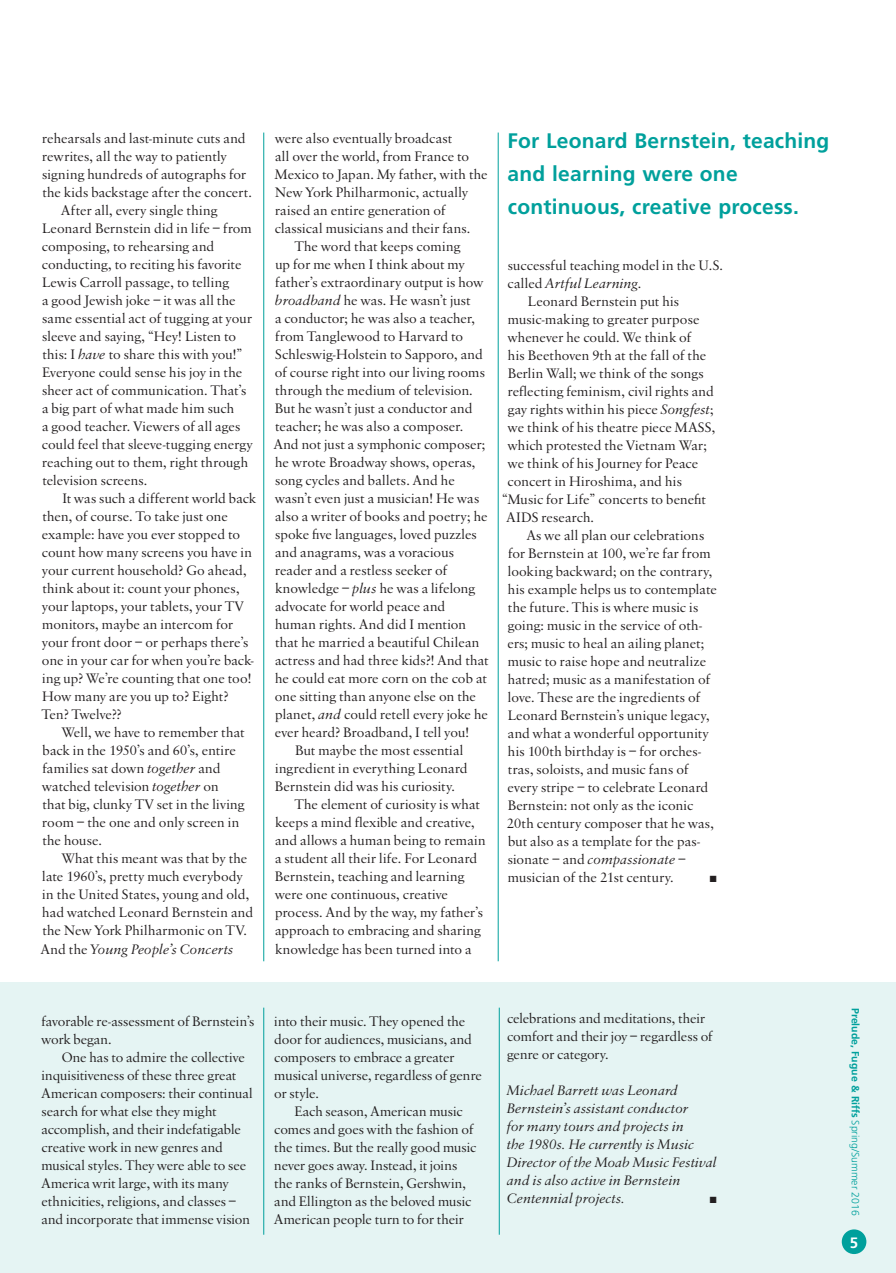
<style>
.page{position:relative;width:896px;height:1273px;background:#fff}
.page>*{position:absolute;margin:0;border:0;box-sizing:border-box;transform-origin:0 0}
.body_1{font:700 21px/33px "Frutiger";letter-spacing:.01em;color:#00a09c}
.t1{font:700 15px "Frutiger";color:#fff}
.body_1-2{font:14.25px/18px "Sabon Rmn";letter-spacing:.01em;color:#231f20}
.body_1-3{font:14.25px/18px "Sabon Itl";letter-spacing:.015em;color:#231f20}
.page_heads{font:700 10.5px "Frutiger";color:#00a09c}
.body_1-4{font:9px "Zapf Dingbats ITC";color:#231f20}
.s1{font-family:"Sabon Itl"}
.s2{font-weight:300}
</style>
<div class="page">
<div style="left:0;top:981px;width:896px;height:291px;background:#e5f4f3"></div>
<div style="left:841px;top:1229px;width:25px;height:24px;background:#00a09c;border-radius:50%"></div>
<hr style="left:263px;top:132px;width:1px;height:829px;background:#00a09c">
<hr style="left:498px;top:132px;width:1px;height:829px;background:#00a09c">
<hr style="left:263px;top:1007px;width:1px;height:227px;background:#00a09c">
<hr style="left:499px;top:1007px;width:1px;height:227px;background:#00a09c">
<p class="body_1-2" style="left:42px;top:130px;width:211px">rehearsals and last-minute cuts and rewrites, all the way to patiently signing hundreds of autographs for the kids backstage after the concert.</p>
<p class="body_1-2" style="left:42px;top:202px;width:212px;text-indent:19px">After all, every single thing Leonard Bernstein did in life – from composing, to rehearsing and conducting, to reciting his favorite Lewis Carroll passage, to telling<br>a good Jewish joke – it was all the same essential act of tugging at your sleeve and saying, “Hey! Listen to this: I <span class="s1">have</span> to share this with you!” Everyone could sense his joy in the sheer act of communication. That’s a big part of what made him such<br>a good teacher. Viewers of all ages could feel that sleeve-tugging energy reaching out to them, right through television screens.</p>
<p class="body_1-2" style="left:42px;top:490px;width:216px;text-indent:21px">It was such a different world back then, of course. To take just one example: have you ever stopped to count how many screens you have in your current household? Go ahead, think about it: count your phones, your laptops, your tablets, your TV monitors, maybe an intercom for your front door – or perhaps there’s one in your car for when you’re back&shy;ing up? We’re counting that one too!<br>How many are you up to? Eight?<br>Ten? Twelve??</p>
<p class="body_1-2" style="left:42px;top:724px;width:204px;text-indent:19px">Well, we have to remember that back in the 1950’s and 60’s, entire families sat down <span class="s1">together</span> and watched television <span class="s1">together</span> on that big, clunky TV set in the living room – the one and only screen in the house.</p>
<p class="body_1-2" style="left:41px;top:850px;width:214px;text-indent:21px">What this meant was that by the late 1960’s, pretty much everybody in the United States, young and old, had watched Leonard Bernstein and the New York Philharmonic on TV.<br>And the <span class="s1">Young People’s Concerts</span></p>
<p class="body_1-2" style="left:275px;top:130px;width:214px">were also eventually broadcast<br>all over the world, from France to Mexico to Japan. My father, with the New York Philharmonic, actually raised an entire generation of classical musicians and their fans.</p>
<p class="body_1-2" style="left:274px;top:238px;width:216px;text-indent:21px">The word that keeps coming<br>up for me when I think about my father’s extraordinary output is how <span class="s1">broadband</span> he was. He wasn’t just<br>a conductor; he was also a teacher, from Tanglewood to Harvard to Schleswig-Holstein to Sapporo, and of course right into our living rooms through the medium of television.<br>But he wasn’t just a conductor and teacher; he was also a composer.<br>And not just a symphonic composer; he wrote Broadway shows, operas, song cycles and ballets. And he wasn’t even just a musician! He was also a writer of books and poetry; he spoke five languages, loved puzzles and anagrams, was a voracious reader and a restless seeker of knowledge – <span class="s1">plus</span> he was a lifelong advocate for world peace and<br>human rights. And did I mention that he married a beautiful Chilean actress and had three kids?! And that he could eat more corn on the cob at one sitting than anyone else on the planet, <span class="s1">and</span> could retell every joke he ever heard? Broadband, I tell you!</p>
<p class="body_1-2" style="left:275px;top:742px;width:194px;text-indent:20px">But maybe the most essential ingredient in everything Leonard<br>Bernstein did was his curiosity.</p>
<p class="body_1-2" style="left:275px;top:796px;width:212px;text-indent:20px">The element of curiosity is what keeps a mind flexible and creative, and allows a human being to remain a student all their life. For Leonard Bernstein, teaching and learning were one continuous, creative process. And by the way, my father’s approach to embracing and sharing knowledge has been turned into a</p>
<p class="body_1" style="left:507px;top:124px;width:323px">For Leonard Bernstein, teaching and learning were one continuous, creative process.</p>
<p class="body_1-2" style="left:507px;top:257px;width:217px">successful teaching model in the U.S. called <span class="s1">Artful Learning</span>.</p>
<p class="body_1-2" style="left:528px;top:293px;width:153px">Leonard Bernstein put his</p>
<p class="body_1-2" style="left:508px;top:311px;width:193px">music-making to greater purpose</p>
<p class="body_1-2" style="left:508px;top:329px;width:185px">whenever he could. We think of</p>
<p class="body_1-2" style="left:508px;top:347px;width:200px">his Beethoven 9th at the fall of the</p>
<p class="body_1-2" style="left:508px;top:365px;width:197px">Berlin Wall; we think of the songs</p>
<p class="body_1-2" style="left:508px;top:383px;width:207px">reflecting feminism, civil rights and</p>
<p class="body_1-2" style="left:508px;top:401px;width:207px">gay rights within his piece <span class="s1">Songfest</span>;</p>
<p class="body_1-2" style="left:508px;top:419px;width:209px">we think of his theatre piece MASS,</p>
<p class="body_1-2" style="left:508px;top:437px;width:200px">which protested the Vietnam War;</p>
<p class="body_1-2" style="left:508px;top:455px;width:192px">we think of his Journey for Peace</p>
<p class="body_1-2" style="left:507px;top:473px;width:176px">concert in Hiroshima, and his</p>
<p class="body_1-2" style="left:502px;top:491px;width:205px">“Music for Life” concerts to benefit</p>
<p class="body_1-2" style="left:506px;top:509px;width:89px">AIDS research.</p>
<p class="body_1-2" style="left:507px;top:527px;width:211px;text-indent:20px">As we all plan our celebrations for Bernstein at 100, we’re far from looking backward; on the contrary, his example helps us to contemplate the future. This is where music is going: music in the service of oth&shy;ers; music to heal an ailing planet; music to raise hope and neutralize hatred; music as a manifestation of love. These are the ingredients of Leonard Bernstein’s unique legacy, and what a wonderful opportunity his 100th birthday is – for orches&shy;tras, soloists, and music fans of every stripe – to celebrate Leonard Bernstein: not only as the iconic 20th century composer that he was, but also as a template for the pas&shy;sionate – and <span class="s1">compassionate</span> – musician of the 21st century.</p>
<p class="body_1-4" style="left:710px;top:874px;width:8px">■</p>
<p class="body_1-2" style="left:42px;top:1013px;width:214px">favorable re-assessment of Bernstein’s work began.</p>
<p class="body_1-2" style="left:42px;top:1049px;width:213px;text-indent:20px">One has to admire the collective inquisitiveness of these three great American composers: their continual search for what else they might accomplish, and their indefatigable creative work in new genres and musical styles. They were able to see America writ large, with its many ethnicities, religions, and classes – and incorporate that immense vision</p>
<p class="body_1-2" style="left:274px;top:1013px;width:209px">into their music. They opened the door for audiences, musicians, and composers to embrace a greater musical universe, regardless of genre or style.</p>
<p class="body_1-2" style="left:274px;top:1103px;width:204px;text-indent:20px">Each season, American music comes and goes with the fashion of the times. But the really good music never goes away. Instead, it joins the ranks of Bernstein, Gershwin, and Ellington as the beloved music American people turn to for their</p>
<p class="body_1-2" style="left:507px;top:1010px;width:207px">celebrations and meditations, their comfort and their joy – regardless of genre or category.</p>
<p class="body_1-3" style="left:507px;top:1082px;width:211px">Michael Barrett was Leonard<br>Bernstein’s assistant conductor<br>for many tours and projects in<br>the 1980s. He currently is Music<br>Director of the Moab Music Festival and is also active in Bernstein<br>Centennial projects.</p>
<p class="body_1-4" style="left:710px;top:1195px;width:8px">■</p>
<p class="page_heads" style="left:861px;top:1007px;width:209px;rotate:90deg">Prelude, Fugue &amp; Riffs <span class="s2">Spring/Summer 2016</span></p>
<p class="t1" style="left:849px;top:1233px;width:10px">5</p>
</div>
